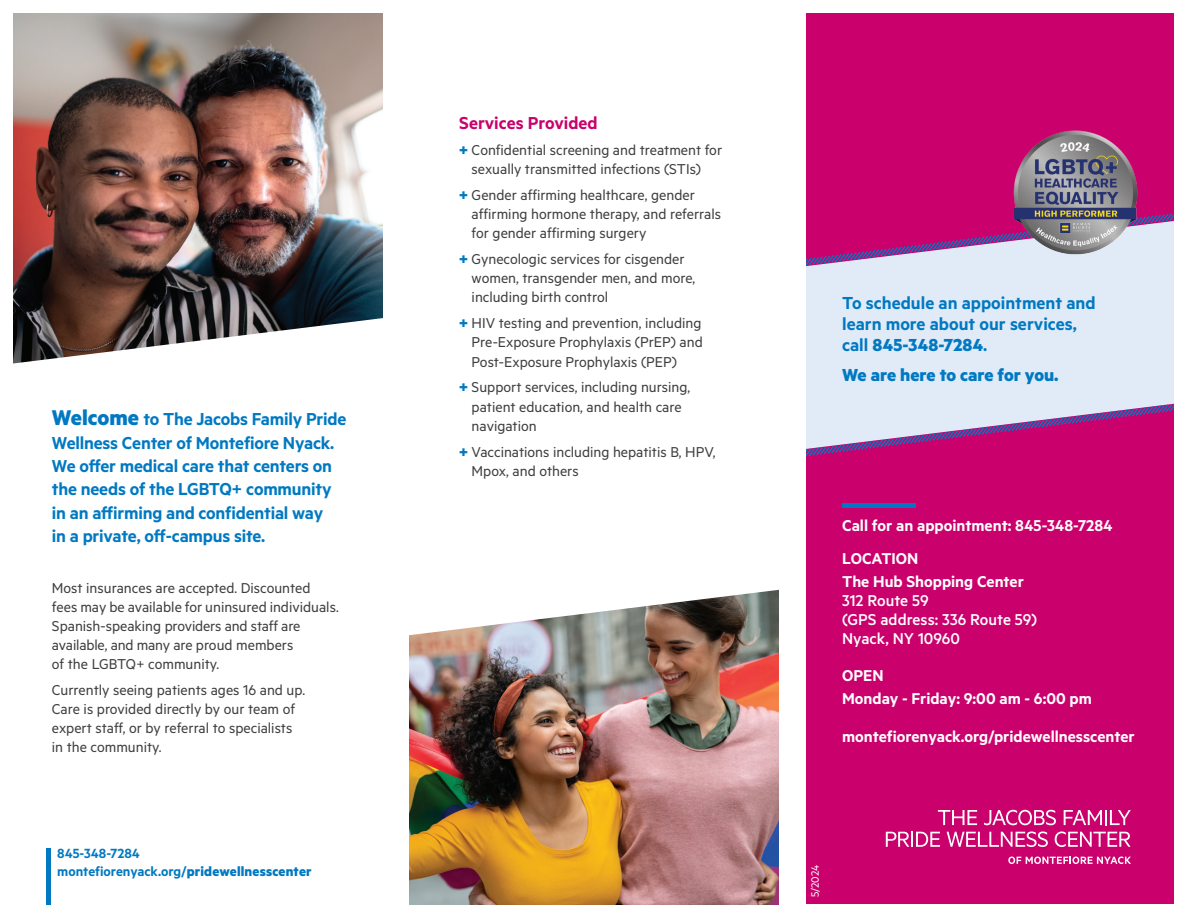
<style>
.page{position:relative;width:1188px;height:918px;background:#fff}
.page>*{position:absolute;margin:0;border:0;box-sizing:border-box;transform-origin:0 0}
.t1{font:600 19.65px/21.1px "Metric";color:#0079c2}
.t2{font:700 19.65px "Metric";color:#0079c2}
.t3{font:600 19.5px/23.4px "Metric";letter-spacing:-.01em;color:#0079c2}
.t4{font:600 19.5px "Metric";color:#ca016c}
.t5{font:600 17.7px/32.8px "Metric";color:#fff}
.t6{font:500 17.7px/18.8px "Metric";color:#fff}
.t7{font:16.2px/19px "Metric";color:#3e3e3f}
.t8{font:600 15px/18px "Metric";color:#0079c2}
.t9{font:12px "Metric";color:#fff}
.s1{font-weight:700;font-size:24px}
.s2{font-weight:700}
.s3{font-weight:900;color:#0079c2}
</style>
<div class="page">
<div style="left:806px;top:14px;width:368px;height:890px;background:#ca016c"></div>
<div style="left:842px;top:503px;width:73px;height:5px;background:#0079c2"></div>
<div style="left:806px;top:268px;width:368px;height:133px;background:#e1ebf7"></div>
<svg style="left:806px;top:213px;width:368px;height:55px"></svg>
<svg style="left:806px;top:401px;width:368px;height:56px"></svg>
<img style="left:14px;top:14px;width:368px;height:303px">
<svg style="left:13px;top:317px;width:370px;height:47px"></svg>
<img style="left:409px;top:637px;width:369px;height:267px">
<svg style="left:409px;top:589px;width:370px;height:48px"></svg>
<div style="left:46px;top:848px;width:5px;height:56px;background:#0079c2"></div>
<svg style="left:938px;top:810px;width:39px;height:15px"></svg>
<svg style="left:984px;top:810px;width:72px;height:15px"></svg>
<svg style="left:1064px;top:810px;width:67px;height:15px"></svg>
<svg style="left:886px;top:832px;width:54px;height:15px"></svg>
<svg style="left:947px;top:831px;width:101px;height:16px"></svg>
<svg style="left:1055px;top:831px;width:76px;height:16px"></svg>
<svg style="left:1008px;top:857px;width:123px;height:7px"></svg>
<img style="left:1007px;top:130px;width:139px;height:131px">
<p class="t3" style="left:52px;top:407px;width:296px"><span class="s1">Welcome</span> to The Jacobs Family Pride Wellness Center of Montefiore Nyack.<br>We offer medical care that centers on the needs of the LGBTQ+ community in an affirming and confidential way<br>in a private, off-campus site.</p>
<p class="t7" style="left:52px;top:578px;width:288px">Most insurances are accepted. Discounted fees may be available for uninsured individuals.<br>Spanish-speaking providers and staff are available, and many are proud members<br>of the LGBTQ+ community.</p>
<p class="t7" style="left:52px;top:680px;width:255px">Currently seeing patients ages 16 and up.<br>Care is provided directly by our team of expert staff, or by referral to specialists in the community.</p>
<p class="t8" style="left:57px;top:844px;width:256px">845-348-7284 montefiorenyack.org/<span class="s2">pridewellnesscenter</span></p>
<p class="t4" style="left:459px;top:111px;width:140px">Services Provided</p>
<p class="t7" style="left:459px;top:140px;width:265px;text-align:center"><span class="s3">+</span> Confidential screening and treatment for sexually transmitted infections (STIs)</p>
<p class="t7" style="left:472px;top:185px;width:251px;text-indent:-12px"><span class="s3">+</span> Gender affirming healthcare, gender affirming hormone therapy, and referrals for gender affirming surgery</p>
<p class="t7" style="left:472px;top:249px;width:225px;text-indent:-12px"><span class="s3">+</span> Gynecologic services for cisgender women, transgender men, and more, including birth control</p>
<p class="t7" style="left:472px;top:313px;width:233px;text-align:justify;text-indent:-12px"><span class="s3">+</span> HIV testing and prevention, including Pre-Exposure Prophylaxis (PrEP) and Post-Exposure Prophylaxis (PEP)</p>
<p class="t7" style="left:472px;top:377px;width:220px;text-indent:-12px"><span class="s3">+</span> Support services, including nursing, patient education, and health care navigation</p>
<p class="t7" style="left:472px;top:441px;width:245px;text-indent:-12px"><span class="s3">+</span> Vaccinations including hepatitis B, HPV,<br>Mpox, and others</p>
<p class="t1" style="left:842px;top:291px;width:255px">To schedule an appointment and learn more about our services, call <span class="s2">845-348-7284</span>.</p>
<p class="t2" style="left:842px;top:363px;width:218px">We are here to care for you.</p>
<p class="t5" style="left:842px;top:509px;width:272px">Call for an appointment: 845-348-7284<br>LOCATION</p>
<p class="t5" style="left:842px;top:565px;width:183px">The Hub Shopping Center</p>
<p class="t6" style="left:842px;top:591px;width:196px">312 Route 59<br>(GPS address: 336 Route 59)<br>Nyack, NY 10960</p>
<p class="t5" style="left:842px;top:663px;width:251px;line-height:23.4px">OPEN<br>Monday - Friday: 9:00 am - 6:00 pm</p>
<p class="t5" style="left:842px;top:719px;width:294px">montefiorenyack.org/pridewellnesscenter</p>
<p class="t9" style="left:808px;top:897px;width:34px;rotate:-90deg">5/2024</p>
</div>
